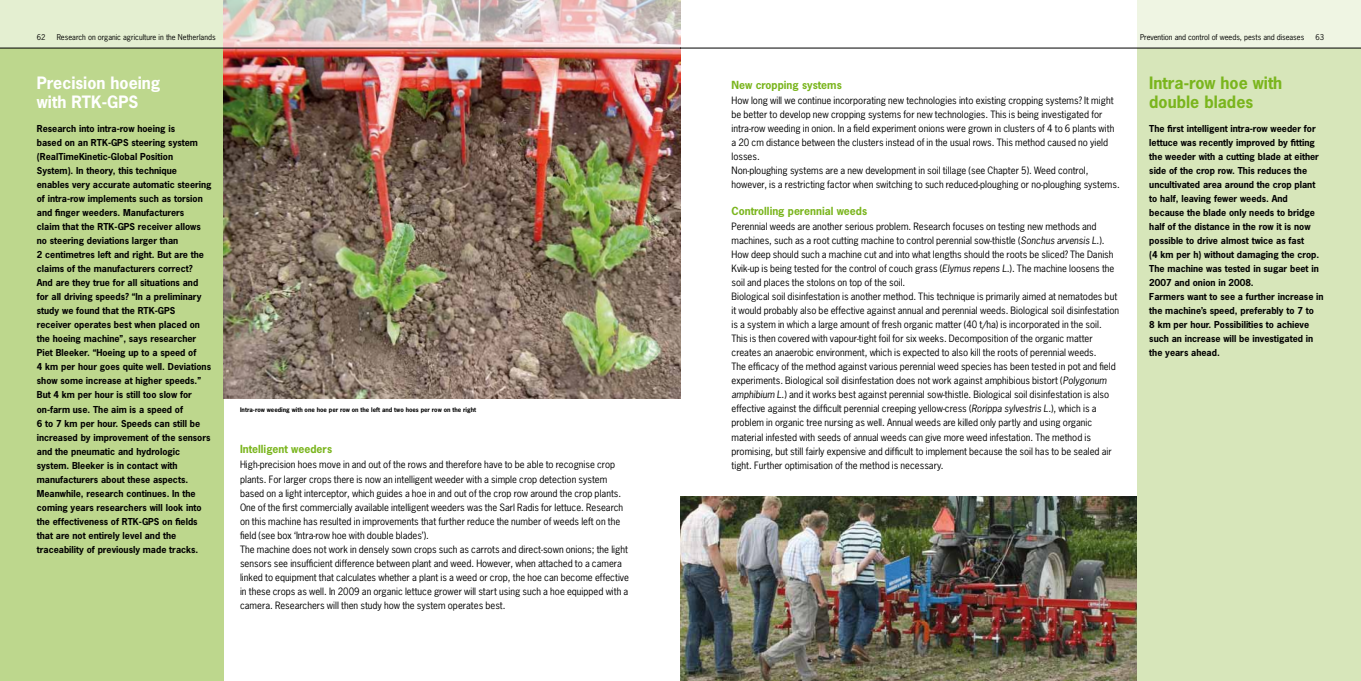
<style>
.page{position:relative;width:1361px;height:681px;background:#fff}
.page>*{position:absolute;margin:0;border:0;box-sizing:border-box;transform-origin:0 0}
.t1{font:700 16px/19.2px "News Gothic Std";color:#7ab51d}
.t2{font:700 16px/19.2px "News Gothic Std";color:#fff}
.t3{font:700 10.5px "News Gothic Std";color:#7ab51d}
.t4{font:9.5px/14px "News Gothic Std";color:#000}
.t5{font:700 9px/14px "News Gothic Std";color:#000}
.t6{font:7.5px "News Gothic Std";letter-spacing:-.005em;color:#000}
.t7{font:700 6px "News Gothic Std";color:#000}
.s1{font-style:italic}
</style>
<div class="page">
<img style="left:680px;top:496px;width:457px;height:184px">
<div style="left:0;top:0;width:223px;height:680px;background:#bdd78d"></div>
<div style="left:1137px;top:0;width:224px;height:680px;background:#d7e6ba"></div>
<img style="left:223px;top:49px;width:457px;height:349px">
<svg style="left:0;top:0;width:1361px;height:48px"></svg>
<hr style="left:0;top:48px;width:680px;height:1px;background:#000">
<hr style="left:680px;top:48px;width:681px;height:1px;background:#000">
<p class="t6" style="left:37px;top:32px;width:10px">62</p>
<p class="t6" style="left:57px;top:32px;width:160px">Research on organic agriculture in the Netherlands</p>
<p class="t6" style="left:1140px;top:32px;width:166px">Prevention and control of weeds, pests and diseases</p>
<p class="t6" style="left:1315px;top:32px;width:10px">63</p>
<h1 class="t2" style="left:37px;top:73px;width:125px">Precision hoeing with RTK-GPS</h1>
<p class="t5" style="left:37px;top:121px;width:176px">Research into intra-row hoeing is<br>based on an RTK-GPS steering system (RealTimeKinetic-Global Position System). In theory, this technique enables very accurate automatic steering of intra-row implements such as torsion and finger weeders. Manufacturers<br>claim that the RTK-GPS receiver allows no steering deviations larger than<br>2 centimetres left and right. But are the claims of the manufacturers correct?<br>And are they true for all situations and for all driving speeds? “In a preliminary study we found that the RTK-GPS receiver operates best when placed on the hoeing machine”, says researcher Piet Bleeker. “Hoeing up to a speed of<br>4 km per hour goes quite well. Deviations show some increase at higher speeds.” But 4 km per hour is still too slow for on-farm use. The aim is a speed of<br>6 to 7 km per hour. Speeds can still be increased by improvement of the sensors and the pneumatic and hydrologic system. Bleeker is in contact with manufacturers about these aspects.<br>Meanwhile, research continues. In the coming years researchers will look into the effectiveness of RTK-GPS on fields that are not entirely level and the traceability of previously made tracks.</p>
<p class="t7" style="left:240px;top:406px;width:238px">Intra-row weeding with one hoe per row on the left and two hoes per row on the right</p>
<p class="t3" style="left:240px;top:442px;width:94px">Intelligent weeders</p>
<p class="t4" style="left:240px;top:457px;width:390px">High-precision hoes move in and out of the rows and therefore have to be able to recognise crop plants. For larger crops there is now an intelligent weeder with a simple crop detection system based on a light interceptor, which guides a hoe in and out of the crop row around the crop plants.<br>One of the first commercially available intelligent weeders was the Sarl Radis for lettuce. Research on this machine has resulted in improvements that further reduce the number of weeds left on the field (see box ‘Intra-row hoe with double blades’).<br>The machine does not work in densely sown crops such as carrots and direct-sown onions; the light sensors see insufficient difference between plant and weed. However, when attached to a camera linked to equipment that calculates whether a plant is a weed or crop, the hoe can become effective in these crops as well. In 2009 an organic lettuce grower will start using such a hoe equipped with a camera. Researchers will then study how the system operates best.</p>
<p class="t3" style="left:731px;top:78px;width:112px">New cropping systems</p>
<p class="t4" style="left:731px;top:93px;width:390px">How long will we continue incorporating new technologies into existing cropping systems? It might be better to develop new cropping systems for new technologies. This is being investigated for intra-row weeding in onion. In a field experiment onions were grown in clusters of 4 to 6 plants with a 20 cm distance between the clusters instead of in the usual rows. This method caused no yield losses.<br>Non-ploughing systems are a new development in soil tillage (see Chapter 5). Weed control, however, is a restricting factor when switching to such reduced-ploughing or no-ploughing systems.</p>
<p class="t3" style="left:731px;top:204px;width:137px">Controlling perennial weeds</p>
<p class="t4" style="left:731px;top:219px;width:389px">Perennial weeds are another serious problem. Research focuses on testing new methods and machines, such as a root cutting machine to control perennial sow-thistle (<span class="s1">Sonchus arvensis L.</span>).<br>How deep should such a machine cut and into what lengths should the roots be sliced? The Danish Kvik-up is being tested for the control of couch grass (<span class="s1">Elymus repens L.</span>). The machine loosens the soil and places the stolons on top of the soil.<br>Biological soil disinfestation is another method. This technique is primarily aimed at nematodes but it would probably also be effective against annual and perennial weeds. Biological soil disinfestation is a system in which a large amount of fresh organic matter (40 t/ha) is incorporated in the soil.<br>This is then covered with vapour-tight foil for six weeks. Decomposition of the organic matter creates an anaerobic environment, which is expected to also kill the roots of perennial weeds.<br>The efficacy of the method against various perennial weed species has been tested in pot and field experiments. Biological soil disinfestation does not work against amphibious bistort (<span class="s1">Polygonum amphibium L.</span>) and it works best against perennial sow-thistle. Biological soil disinfestation is also effective against the difficult perennial creeping yellow-cress (<span class="s1">Rorippa sylvestris L.</span>), which is a problem in organic tree nursing as well. Annual weeds are killed only partly and using organic material infested with seeds of annual weeds can give more weed infestation. The method is promising, but still fairly expensive and difficult to implement because the soil has to be sealed air tight. Further optimisation of the method is necessary.</p>
<h1 class="t1" style="left:1149px;top:73px;width:135px">Intra-row hoe with double blades</h1>
<p class="t5" style="left:1149px;top:121px;width:176px">The first intelligent intra-row weeder for lettuce was recently improved by fitting the weeder with a cutting blade at either side of the crop row. This reduces the uncultivated area around the crop plant to half, leaving fewer weeds. And because the blade only needs to bridge half of the distance in the row it is now possible to drive almost twice as fast<br>(4 km per h) without damaging the crop.<br>The machine was tested in sugar beet in 2007 and onion in 2008.<br>Farmers want to see a further increase in the machine’s speed, preferably to 7 to<br>8 km per hour. Possibilities to achieve such an increase will be investigated in the years ahead.</p>
</div>
